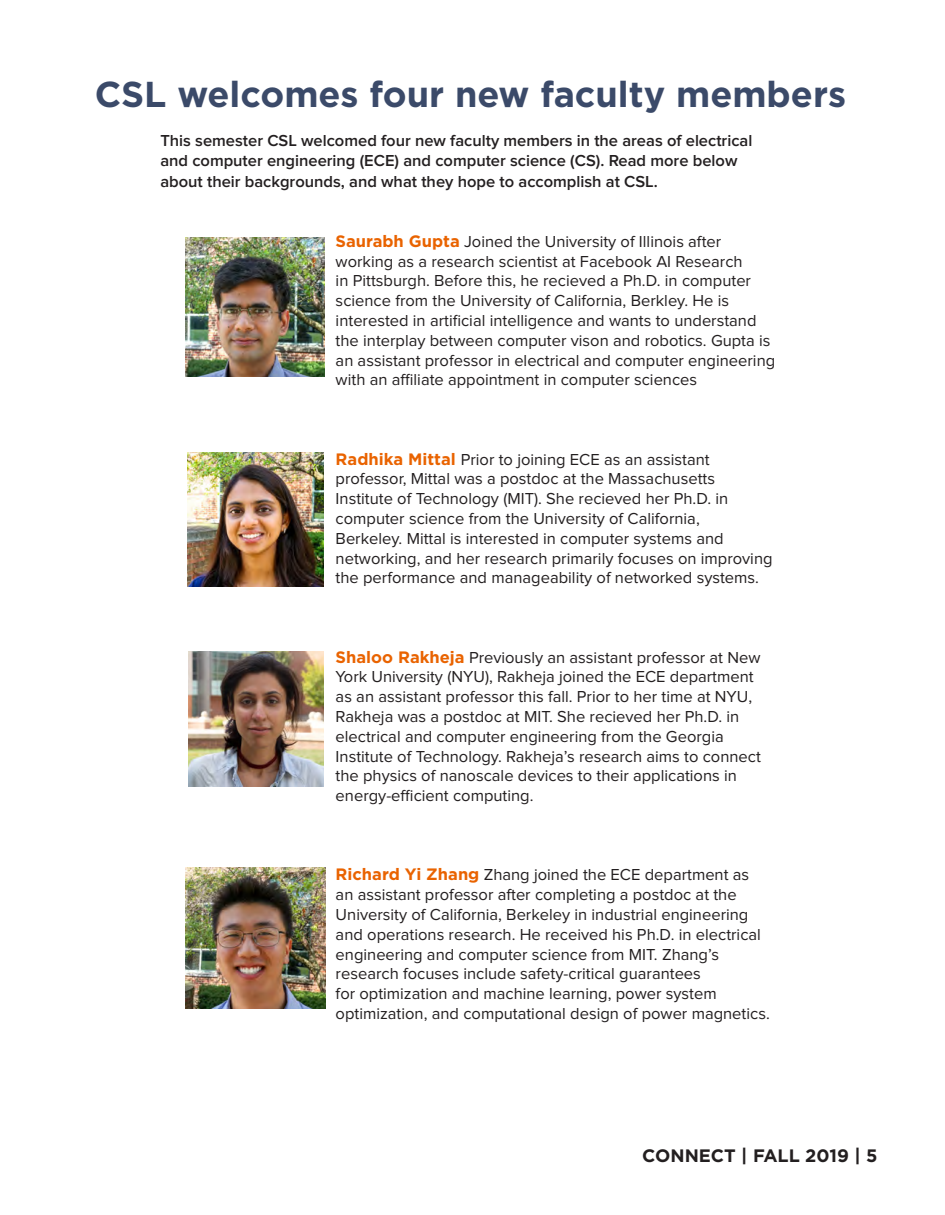
<style>
.page{position:relative;width:945px;height:1215px;background:#fff}
.page>*{position:absolute;margin:0;border:0;box-sizing:border-box;transform-origin:0 0}
.t1{font:700 36px "Gotham";color:#3b4a69}
.t2{font:700 18px "Gotham";color:#231f20}
.t3{font:16.5px/19.8px "Proxima Nova";color:#231f20}
.t4{font:600 16.5px/19.8px "Proxima Nova";color:#231f20}
.s1{font-family:"Gotham";font-weight:700;color:#e96300}
</style>
<div class="page">
<img style="left:188px;top:453px;width:135px;height:134px">
<img style="left:186px;top:868px;width:140px;height:141px">
<img style="left:186px;top:238px;width:138px;height:139px">
<img style="left:189px;top:652px;width:135px;height:134px">
<p class="t1" style="left:95px;top:70px;width:753px">CSL welcomes four new faculty members</p>
<p class="t4" style="left:160px;top:131px;width:594px">This semester CSL welcomed four new faculty members in the areas of electrical and computer engineering (ECE) and computer science (CS). Read more below</p>
<p class="t4" style="left:160px;top:172px;width:499px">about their backgrounds, and what they hope to accomplish at CSL.</p>
<p class="t3" style="left:336px;top:232px;width:441px"><span class="s1">Saurabh Gupta</span> Joined the University of Illinois after working as a research scientist at Facebook AI Research<br>in Pittsburgh. Before this, he recieved a Ph.D. in computer science from the University of California, Berkley. He is interested in artificial intelligence and wants to understand the interplay between computer vison and robotics. Gupta is an assistant professor in electrical and computer engineering with an affiliate appointment in computer sciences</p>
<p class="t3" style="left:336px;top:450px;width:394px"><span class="s1">Radhika Mittal</span> Prior to joining ECE as an assistant professor, Mittal was a postdoc at the Massachusetts Institute of Technology (MIT). She recieved her Ph.D. in computer science from the University of California,</p>
<p class="t3" style="left:336px;top:529px;width:438px">Berkeley. Mittal is interested in computer systems and networking, and her research primarily focuses on improving the performance and manageability of networked systems.</p>
<p class="t3" style="left:336px;top:648px;width:427px"><span class="s1">Shaloo Rakheja</span> Previously an assistant professor at New York University (NYU), Rakheja joined the ECE department as an assistant professor this fall. Prior to her time at NYU, Rakheja was a postdoc at MIT. She recieved her Ph.D. in electrical and computer engineering from the Georgia Institute of Technology. Rakheja’s research aims to connect the physics of nanoscale devices to their applications in energy-efficient computing.</p>
<p class="t3" style="left:336px;top:866px;width:436px"><span class="s1">Richard Yi Zhang</span> Zhang joined the ECE department as an assistant professor after completing a postdoc at the University of California, Berkeley in industrial engineering and operations research. He received his Ph.D. in electrical engineering and computer science from MIT. Zhang’s research focuses include safety-critical guarantees<br>for optimization and machine learning, power system optimization, and computational design of power magnetics.</p>
<p class="t2" style="left:642px;top:1144px;width:237px">CONNECT | FALL 2019 | 5</p>
</div>
